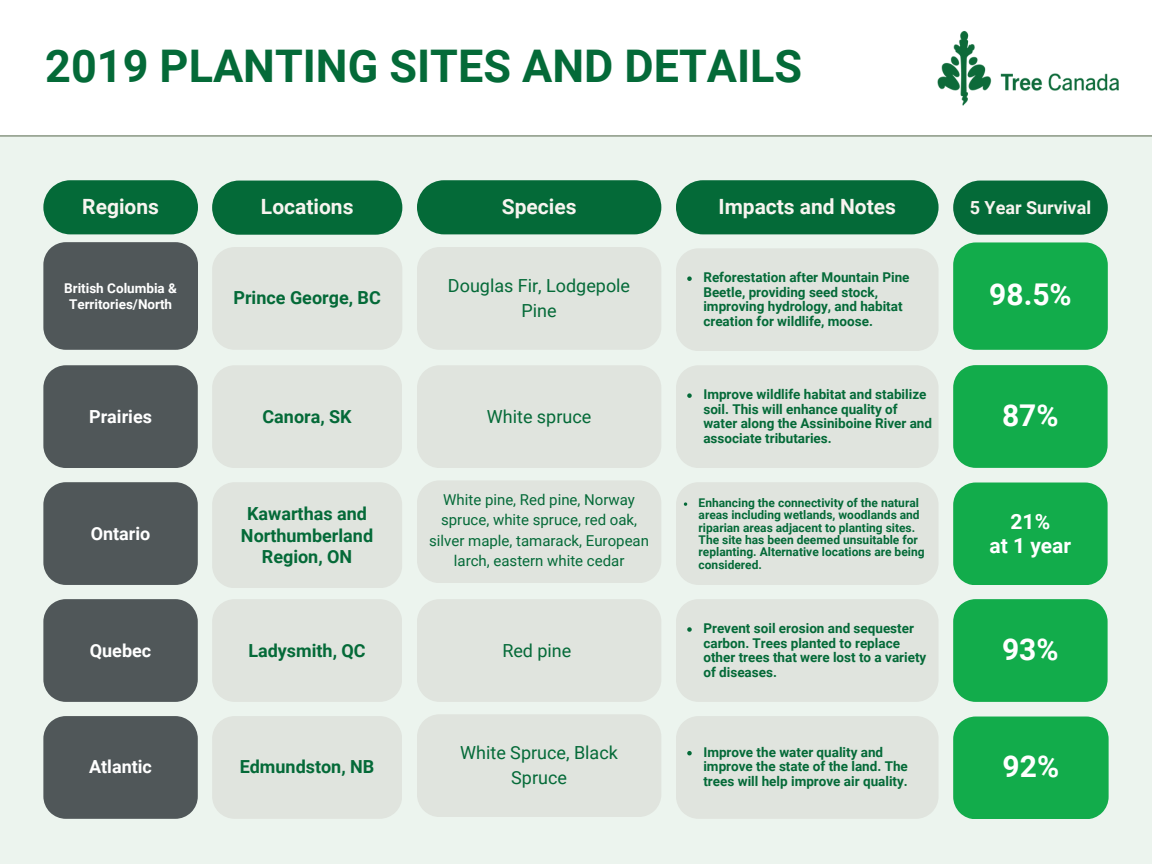
<style>
.page{position:relative;width:1152px;height:864px;background:#fff}
.page>*{position:absolute;margin:0;border:0;box-sizing:border-box;transform-origin:0 0}
.t1{font:700 45px "Roboto";color:#046a38}
.t2{font:700 30px "Roboto";color:#fff}
.t3{font:700 21px "Roboto";color:#f7f4ef}
.t4{font:700 21px/24.8px "Roboto";color:#fff;text-align:center}
.t5{font:700 18px/21.3px "Roboto";color:#046a38;text-align:center}
.t6{font:18px/24.8px "Roboto";color:#046a38;text-align:center}
.t7{font:700 18px "Roboto";color:#fff}
.t8{font:700 18px "Roboto";color:#f7f4ef}
.t9{font:15px/20.2px "Roboto";color:#046a38;text-align:center}
.t10{font:700 13.5px/14.7px "Roboto";color:#046a38}
.t11{font:700 13.5px/15.8px "Roboto";color:#fff;text-align:center}
.t12{font:700 12px/12.3px "Roboto";color:#046a38}
</style>
<div class="page">
<div style="left:0;top:135px;width:1152px;height:729px;background:#ecf4ee"></div>
<hr style="left:0;top:135px;width:1152px;height:2px;background:#6b7961">
<div style="left:43px;top:242px;width:155px;height:108px;background:#505759"></div>
<div style="left:43px;top:365px;width:155px;height:103px;background:#505759"></div>
<div style="left:43px;top:482px;width:155px;height:103px;background:#505759"></div>
<div style="left:43px;top:599px;width:155px;height:103px;background:#505759"></div>
<div style="left:43px;top:716px;width:155px;height:103px;background:#505759"></div>
<div style="left:417px;top:247px;width:244px;height:103px;background:#e0e4de"></div>
<div style="left:676px;top:248px;width:262px;height:103px;background:#e0e4de"></div>
<div style="left:676px;top:365px;width:262px;height:103px;background:#e0e4de"></div>
<div style="left:676px;top:482px;width:262px;height:103px;background:#e0e4de"></div>
<div style="left:676px;top:599px;width:262px;height:103px;background:#e0e4de"></div>
<div style="left:676px;top:716px;width:262px;height:103px;background:#e0e4de"></div>
<svg style="left:43px;top:180px;width:155px;height:54px;background:#167446"></svg>
<div style="left:417px;top:180px;width:244px;height:54px;background:#046a38"></div>
<div style="left:676px;top:180px;width:263px;height:54px;background:#046a38"></div>
<div style="left:417px;top:365px;width:244px;height:103px;background:#e0e4de"></div>
<div style="left:417px;top:481px;width:244px;height:102px;background:#e0e4de"></div>
<div style="left:417px;top:599px;width:244px;height:103px;background:#e0e4de"></div>
<div style="left:417px;top:714px;width:244px;height:103px;background:#e0e4de"></div>
<div style="left:212px;top:247px;width:190px;height:103px;background:#e0e4de"></div>
<div style="left:212px;top:365px;width:190px;height:103px;background:#e0e4de"></div>
<div style="left:212px;top:482px;width:190px;height:106px;background:#e0e4de"></div>
<div style="left:212px;top:599px;width:190px;height:103px;background:#e0e4de"></div>
<div style="left:212px;top:716px;width:190px;height:103px;background:#e0e4de"></div>
<svg style="left:212px;top:181px;width:190px;height:54px;background:#127243"></svg>
<div style="left:953px;top:242px;width:155px;height:108px;background:#12ac4b"></div>
<div style="left:953px;top:365px;width:155px;height:103px;background:#12ac4b"></div>
<div style="left:953px;top:483px;width:155px;height:102px;background:#12ac4b"></div>
<div style="left:953px;top:599px;width:155px;height:103px;background:#12ac4b"></div>
<div style="left:953px;top:717px;width:156px;height:102px;background:#12ac4b"></div>
<svg style="left:953px;top:181px;width:155px;height:54px;background:#167546"></svg>
<img style="left:937px;top:31px;width:182px;height:75px">
<h3 class="t1" style="left:45px;top:41px;width:758px">2019 PLANTING SITES AND DETAILS</h3>
<h4 class="t3" style="left:82px;top:195px;width:78px">Regions</h4>
<h4 class="t3" style="left:502px;top:195px;width:76px">Species</h4>
<h4 class="t3" style="left:719px;top:195px;width:179px">Impacts and Notes</h4>
<p class="t3" style="left:261px;top:195px;width:94px">Locations</p>
<p class="t11" style="left:64px;top:280px;width:114px">British Columbia &amp;<br>Territories/North</p>
<h1 class="t7" style="left:89px;top:406px;width:64px">Prairies</h1>
<p class="t7" style="left:91px;top:523px;width:61px">Ontario</p>
<p class="t7" style="left:90px;top:640px;width:63px">Quebec</p>
<h6 class="t7" style="left:89px;top:757px;width:64px">Atlantic</h6>
<p class="t5" style="left:233px;top:288px;width:149px">Prince George, BC</p>
<h5 class="t5" style="left:263px;top:406px;width:91px">Canora, SK</h5>
<h5 class="t5" style="left:241px;top:504px;width:134px">Kawarthas and<br>Northumberland<br>Region, ON</h5>
<p class="t5" style="left:248px;top:640px;width:119px">Ladysmith, QC</p>
<p class="t5" style="left:240px;top:757px;width:136px">Edmundston, NB</p>
<h4 class="t6" style="left:448px;top:274px;width:184px">Douglas Fir, Lodgepole<br>Pine</h4>
<h4 class="t10" style="left:703px;top:270px;width:208px">Reforestation after Mountain Pine<br>Beetle, providing seed stock, improving hydrology, and habitat creation for wildlife, moose.</h4>
<h4 class="t6" style="left:487px;top:404px;width:106px">White spruce</h4>
<p class="t9" style="left:429px;top:490px;width:221px">White pine, Red pine, Norway spruce, white spruce, red oak, silver maple, tamarack, European larch, eastern white cedar</p>
<h5 class="t6" style="left:502px;top:638px;width:71px">Red pine</h5>
<h5 class="t6" style="left:460px;top:741px;width:159px">White Spruce, Black<br>Spruce</h5>
<h4 class="t10" style="left:703px;top:387px;width:230px">Improve wildlife habitat and stabilize soil. This will enhance quality of water along the Assiniboine River and associate tributaries.</h4>
<h4 class="t12" style="left:699px;top:497px;width:227px">Enhancing the connectivity of the natural areas including wetlands, woodlands and riparian areas adjacent to planting sites.<br>The site has been deemed unsuitable for replanting. Alternative locations are being considered.</h4>
<p class="t10" style="left:703px;top:621px;width:224px">Prevent soil erosion and sequester carbon. Trees planted to replace other trees that were lost to a variety of diseases.</p>
<h4 class="t10" style="left:703px;top:745px;width:206px">Improve the water quality and improve the state of the land. The trees will help improve air quality.</h4>
<h2 class="t8" style="left:970px;top:198px;width:123px">5 Year Survival</h2>
<p class="t2" style="left:989px;top:278px;width:84px">98.5%</p>
<p class="t2" style="left:1002px;top:398px;width:58px">87%</p>
<p class="t4" style="left:990px;top:509px;width:83px">21%<br>at 1 year</p>
<p class="t2" style="left:1002px;top:632px;width:58px">93%</p>
<h2 class="t2" style="left:1003px;top:749px;width:58px">92%</h2>
</div>
